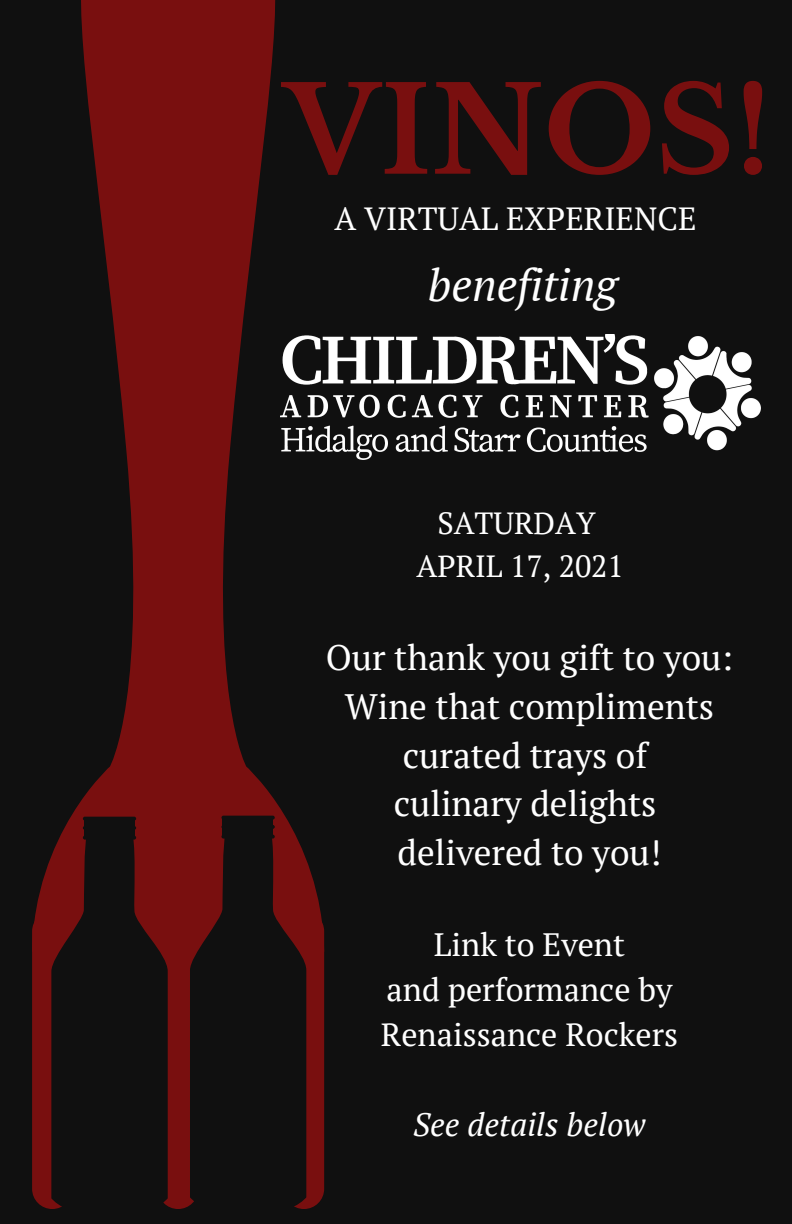
<style>
.page{position:relative;width:792px;height:1224px;background:#101010}
.page>*{position:absolute;margin:0;border:0;box-sizing:border-box;transform-origin:0 0}
.t1{font:700 119px "Libre Baskerville";color:#790f0f}
.t2{font:italic 45px "PT Serif";color:#fff}
.t3{font:35.3px "PT Serif";color:#fff}
.t4{font:32.3px "PT Serif";color:#fff}
.t5{font:italic 32.3px "PT Serif";color:#fff}
.t6{font:32px "PT Serif";color:#fff}
.t7{font:30.6px "PT Serif";color:#fff}
</style>
<div class="page">
<div style="left:32px;top:911px;width:41px;height:298px;background:#790f0f;border-radius:20px"></div>
<div style="left:158px;top:911px;width:40px;height:298px;background:#790f0f;border-radius:20px"></div>
<div style="left:284px;top:911px;width:40px;height:298px;background:#790f0f;border-radius:20px"></div>
<svg style="left:32px;top:0;width:292px;height:931px"></svg>
<svg style="left:51px;top:823px;width:117px;height:386px"></svg>
<div style="left:57px;top:1009px;width:105px;height:108px;background:#101010"></div>
<div style="left:84px;top:819px;width:51px;height:18px;background:#101010"></div>
<hr style="left:83px;top:836px;width:53px;height:4px;background:#101010;border-radius:2px">
<hr style="left:83px;top:817px;width:53px;height:4px;background:#101010;border-radius:2px">
<hr style="left:83px;top:826px;width:53px;height:4px;background:#101010;border-radius:2px">
<svg style="left:190px;top:822px;width:116px;height:387px"></svg>
<div style="left:195px;top:1008px;width:106px;height:108px;background:#101010"></div>
<div style="left:223px;top:818px;width:50px;height:18px;background:#101010"></div>
<hr style="left:221px;top:835px;width:54px;height:4px;background:#101010;border-radius:2px">
<hr style="left:221px;top:816px;width:54px;height:4px;background:#101010;border-radius:2px">
<hr style="left:221px;top:825px;width:54px;height:4px;background:#101010;border-radius:2px">
<img style="left:281px;top:334px;width:479px;height:126px">
<p class="t1" style="left:285px;top:58px;width:488px">VINOS!</p>
<p class="t6" style="left:335px;top:197px;width:364px">A VIRTUAL EXPERIENCE</p>
<p class="t2" style="left:428px;top:255px;width:191px">benefiting</p>
<p class="t7" style="left:437px;top:502px;width:160px">SATURDAY</p>
<p class="t7" style="left:417px;top:545px;width:209px">APRIL 17, 2021</p>
<p class="t3" style="left:326px;top:633px;width:409px">Our thank you gift to you:</p>
<p class="t3" style="left:345px;top:682px;width:371px">Wine that compliments</p>
<p class="t3" style="left:403px;top:731px;width:246px">curated trays of</p>
<p class="t3" style="left:394px;top:780px;width:264px">culinary delights</p>
<p class="t3" style="left:397px;top:828px;width:265px">delivered to you!</p>
<p class="t4" style="left:434px;top:922px;width:193px">Link to Event</p>
<p class="t4" style="left:387px;top:967px;width:287px">and performance by</p>
<p class="t4" style="left:381px;top:1012px;width:299px">Renaissance Rockers</p>
<p class="t5" style="left:413px;top:1102px;width:234px">See details below</p>
</div>
